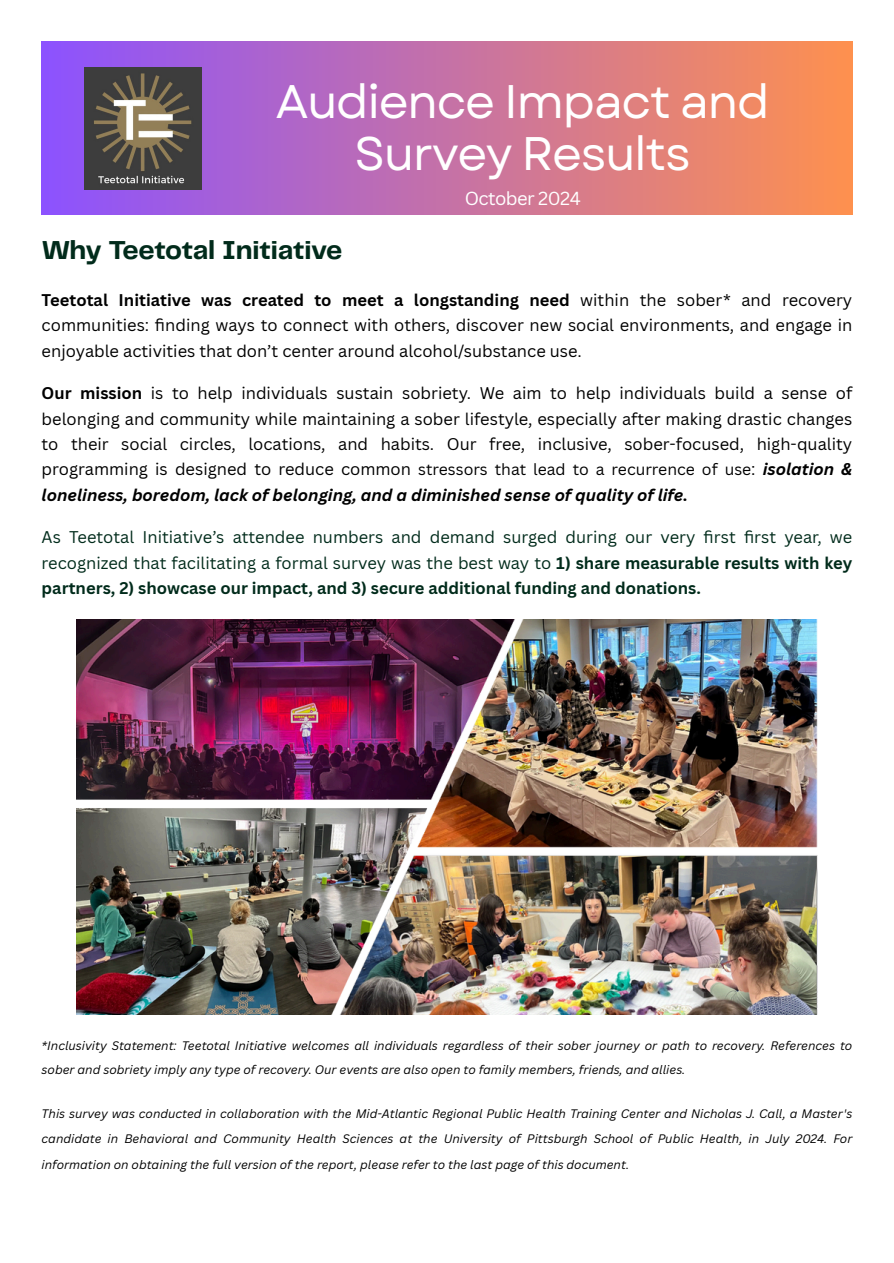
<style>
.page{position:relative;width:894px;height:1263px;background:#fff}
.page>*{position:absolute;margin:0;border:0;box-sizing:border-box;transform-origin:0 0}
.t1{font:47.1px/51.4px "Garet";letter-spacing:-.03em;color:#fff;text-align:center}
.t2{font:700 27px "Telegraf";letter-spacing:-.01em;color:#012b1b}
.t3{font:18.3px "Canva Sans";letter-spacing:-.03em;color:#fff}
.t4{font:16.5px/25.3px "Canva Sans";color:#000;text-align:justify}
.t5{font:16.5px/25.3px "Canva Sans";color:#012b1b;text-align:justify}
.t6{font:italic 12px/24.8px "Canva Sans";color:#000}
.s1{font-weight:700}
.s2{font-size:15.75px}
.s3{font-weight:700;font-style:italic}
</style>
<div class="page">
<div style="left:42px;top:42px;width:810px;height:173px;background:linear-gradient(to right,#8b52fe,#fe914f)"></div>
<img style="left:85px;top:68px;width:117px;height:121px">
<img style="left:76px;top:620px;width:741px;height:395px">
<p class="t1" style="left:276px;top:76px;width:495px">Audience Impact and<br>Survey Results</p>
<p class="t3" style="left:464px;top:185px;width:117px">October 2024</p>
<h1 class="t2" style="left:42px;top:238px;width:302px">Why Teetotal Initiative</h1>
<p class="t4" style="left:42px;top:287px;width:811px"><span class="s1">Teetotal Initiative was created to meet a longstanding need</span> within the sober* and recovery communities: fi nding ways to connect with others, discover new social environments, and engage in enjoyable activities that don’t center around alcohol/substance use.</p>
<p class="t4" style="left:42px;top:380px;width:811px"><span class="s1">Our mission</span> is to help individuals sustain sobriety. We aim to help individuals build a sense of belonging and community while maintaining a sober lifestyle, especially after making drastic changes to their social circles, locations, and habits. Our free, inclusive, sober-focused, high-quality programming is designed to reduce common <span class="s2">stressors that lead to a recurrence of use</span>: <span class="s3">isolation &amp; loneliness, boredom, lack of belonging, and a diminished sense of quality of life.</span></p>
<h3 class="t5" style="left:42px;top:524px;width:811px">As Teetotal Initiative’s attendee numbers and demand surged during our very fi rst fi rst year, we recognized that facilitating a formal survey was the best way to <span class="s1">1) share measurable results with key partners, 2) showcase our impact, and 3) secure additional funding and donations.</span></h3>
<p class="t6" style="left:42px;top:1033px;width:812px">*Inclusivity Statement: Teetotal Initiative welcomes all individuals regardless of their sober journey or path to recovery. References to sober and sobriety imply any type of recovery. Our events are also open to family members, friends, and allies.</p>
<p class="t6" style="left:42px;top:1101px;width:811px">This survey was conducted in collaboration with the Mid-Atlantic Regional Public Health Training Center and Nicholas J. Call, a Master's candidate in Behavioral and Community Health Sciences at the University of Pittsburgh School of Public Health, in July 2024. For</p>
<p class="t6" style="left:42px;top:1152px;width:589px">information on obtaining the full version of the report, please refer to the last page of this document.</p>
</div>
